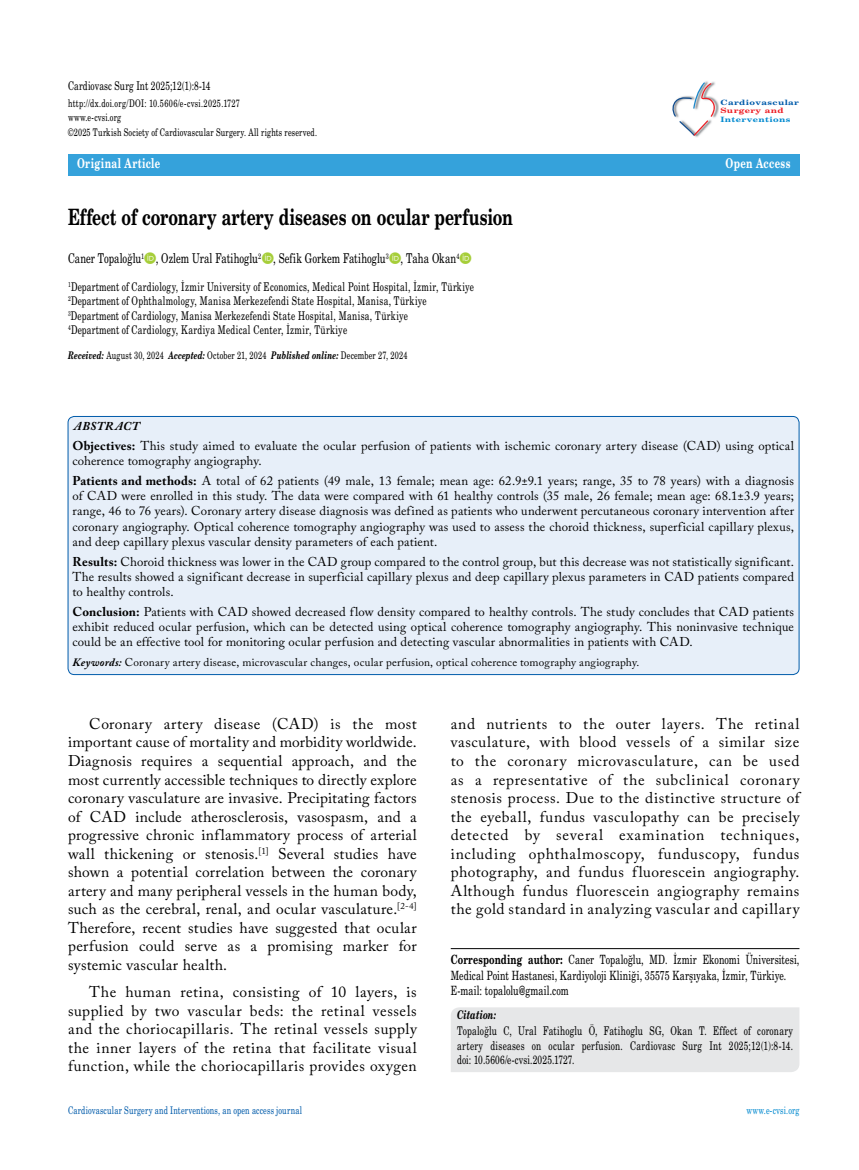
<style>
.page{position:relative;width:859px;height:1170px;background:#fff}
.page>*{position:absolute;margin:0;border:0;box-sizing:border-box;transform-origin:0 0}
.t1{font:22.5px "Madison Bold Tr";color:#000}
.t2{font:15.45px/18.6px "Adobe Caslon Pro";letter-spacing:.03em;color:#000;text-align:justify}
.t3{font:13.5px "Madison Tr";color:#000}
.t4{font:13.5px "Madison Bold Tr";letter-spacing:.03em;color:#fff}
.t5{font:12.75px/15.3px "Adobe Caslon Pro";letter-spacing:.01em;color:#000;text-align:justify}
.t6{font:12.75px/15.3px "Madison Tr";letter-spacing:.01em;color:#000}
.t7{font:12px/14.4px "Madison Tr";letter-spacing:.02em;color:#000;text-align:justify}
.t8{font:12px "Madison Bold Italic Tr";letter-spacing:.005em;color:#000}
.t9{font:italic 700 12px "Adobe Caslon Pro";letter-spacing:.04em;color:#000}
.t10{font:11.25px "Adobe Caslon Pro";letter-spacing:.02em;color:#000}
.t11{font:10.5px/14.7px "Madison Tr";letter-spacing:.02em;color:#000}
.t12{font:10.5px "Madison Tr";letter-spacing:.015em;color:#005baa}
.t13{font:10.5px "Madison Tr";letter-spacing:.015em;color:#0089cf}
.t14{font:7.35px "Madison Bold Tr";letter-spacing:.03em;color:#005baa;scale:1.8 1}
.t15{font:7.35px "Madison Bold Tr";letter-spacing:.03em;color:#0089cf;scale:1.8 1}
.t16{font:7.35px "Madison Bold Tr";letter-spacing:.03em;color:#ed1d24;scale:1.8 1}
.s1{font-family:"Madison Bold Italic Tr"}
.s2{font-weight:700}
.s3{font-weight:700;font-style:italic}
.s4{font-family:"Madison Bold Tr"}
</style>
<div class="page">
<img style="left:694px;top:81px;width:25px;height:56px">
<svg style="left:672px;top:82px;width:44px;height:54px"></svg>
<div style="left:68px;top:154px;width:731px;height:22px;background:#35a2db"></div>
<hr style="left:451px;top:948px;width:348px;height:1px;background:#000">
<div style="left:68px;top:416px;width:731px;height:258px;background:#e7eff9;border-radius:6px"></div>
<div style="left:68px;top:416px;width:731px;height:258px;border:1px solid #005baa;border-radius:6px"></div>
<div style="left:451px;top:1007px;width:348px;height:64px;background:#e6e7e8"></div>
<p class="t7" style="left:68px;top:78px;width:144px">Cardiovasc Surg Int 2025;12(1):8-14</p>
<p class="t11" style="left:68px;top:95px;width:250px">http://dx.doi.org/DOI: 10.5606/e-cvsi.2025.1727<br>www.e-cvsi.org<br>©2025 Turkish Society of Cardiovascular Surgery. All rights reserved.</p>
<p class="t14" style="left:720px;top:97px;width:45px">Cardiovascular</p>
<p class="t16" style="left:720px;top:106px;width:37px">Surgery and</p>
<p class="t15" style="left:720px;top:115px;width:40px">Interventions</p>
<p class="t4" style="left:77px;top:155px;width:85px">Original Article</p>
<p class="t4" style="left:725px;top:155px;width:66px">Open Access</p>
<h1 class="t1" style="left:68px;top:202px;width:447px">Effect of coronary artery diseases on ocular perfusion</h1>
<p class="t3" style="left:68px;top:250px;width:393px">Caner Topaloğlu<sup>1</sup> , Ozlem Ural Fatihoglu<sup>2</sup> , Sefik Gorkem Fatihoglu<sup>3</sup> , Taha Okan<sup>4</sup></p>
<p class="t7" style="left:68px;top:279px;width:408px;text-align:left"><sup>1</sup>Department of Cardiology, İzmir University of Economics, Medical Point Hospital, İzmir, Türkiye <sup>2</sup>Department of Ophthalmology, Manisa Merkezefendi State Hospital, Manisa, Türkiye <sup>3</sup>Department of Cardiology, Manisa Merkezefendi State Hospital, Manisa, Türkiye<br><sup>4</sup>Department of Cardiology, Kardiya Medical Center, İzmir, Türkiye</p>
<p class="t11" style="left:68px;top:348px;width:341px"><span class="s1">Received:</span> August 30, 2024 <span class="s1">Accepted:</span> October 21, 2024 <span class="s1">Published online:</span> December 27, 2024</p>
<p class="t9" style="left:74px;top:419px;width:67px">ABSTRACT</p>
<p class="t5" style="left:72px;top:438px;width:723px"><span class="s2">Objectives:</span> This study aimed to evaluate the ocular perfusion of patients with ischemic coronary artery disease (CAD) using optical coherence tomography angiography.</p>
<p class="t5" style="left:72px;top:472px;width:723px"><span class="s2">Patients and methods:</span> A total of 62 patients (49 male, 13 female; mean age: 62.9±9.1 years; range, 35 to 78 years) with a diagnosis of CAD were enrolled in this study. The data were compared with 61 healthy controls (35 male, 26 female; mean age: 68.1±3.9 years; range, 46 to 76 years). Coronary artery disease diagnosis was defined as patients who underwent percutaneous coronary intervention after coronary angiography. Optical coherence tomography angiography was used to assess the choroid thickness, superficial capillary plexus, and deep capillary plexus vascular density parameters of each patient.</p>
<p class="t5" style="left:72px;top:553px;width:723px"><span class="s2">Results:</span> Choroid thickness was lower in the CAD group compared to the control group, but this decrease was not statistically significant.<br>The results showed a significant decrease in superficial capillary plexus and deep capillary plexus parameters in CAD patients compared to healthy controls.</p>
<p class="t5" style="left:72px;top:603px;width:723px"><span class="s2">Conclusion:</span> Patients with CAD showed decreased flow density compared to healthy controls. The study concludes that CAD patients exhibit reduced ocular perfusion, which can be detected using optical coherence tomography angiography. This noninvasive technique could be an effective tool for monitoring ocular perfusion and detecting vascular abnormalities in patients with CAD.</p>
<p class="t10" style="left:72px;top:655px;width:568px"><span class="s3">Keywords:</span> Coronary artery disease, microvascular changes, ocular perfusion, optical coherence tomography angiography.</p>
<p class="t2" style="left:68px;top:714px;width:350px;text-indent:21px">Coronary artery disease (CAD) is the most important cause of mortality and morbidity worldwide.<br>Diagnosis requires a sequential approach, and the most currently accessible techniques to directly explore coronary vasculature are invasive. Precipitating factors of CAD include atherosclerosis, vasospasm, and a progressive chronic inflammatory process of arterial wall thickening or stenosis.<sup>[1]</sup> Several studies have shown a potential correlation between the coronary artery and many peripheral vessels in the human body, such as the cerebral, renal, and ocular vasculature.<sup>[2-4] </sup>Therefore, recent studies have suggested that ocular perfusion could serve as a promising marker for systemic vascular health.</p>
<p class="t2" style="left:68px;top:982px;width:350px;text-indent:21px">The human retina, consisting of 10 layers, is supplied by two vascular beds: the retinal vessels and the choriocapillaris. The retinal vessels supply the inner layers of the retina that facilitate visual function, while the choriocapillaris provides oxygen</p>
<p class="t2" style="left:451px;top:714px;width:350px">and nutrients to the outer layers. The retinal vasculature, with blood vessels of a similar size to the coronary microvasculature, can be used as a representative of the subclinical coronary stenosis process. Due to the distinctive structure of the eyeball, fundus vasculopathy can be precisely detected by several examination techniques, including ophthalmoscopy, funduscopy, fundus photography, and fundus fluorescein angiography.<br>Although fundus fluorescein angiography remains the gold standard in analyzing vascular and capillary</p>
<p class="t6" style="left:451px;top:951px;width:350px"><span class="s4">Corresponding author:</span> Caner Topaloğlu, MD. İzmir Ekonomi Üniversitesi,<br>Medical Point Hastanesi, Kardiyoloji Kliniği, 35575 Karşıyaka, İzmir, Türkiye.<br>E-mail: topalolu@gmail.com</p>
<p class="t8" style="left:457px;top:1006px;width:41px">Citation:</p>
<p class="t7" style="left:457px;top:1023px;width:337px">Topaloğlu C, Ural Fatihoglu Ö, Fatihoglu SG, Okan T. Effect of coronary artery diseases on ocular perfusion. Cardiovasc Surg Int 2025;12(1):8-14. doi: 10.5606/e-cvsi.2025.1727.</p>
<p class="t12" style="left:68px;top:1103px;width:235px">Cardiovascular Surgery and Interventions, an open access journal</p>
<p class="t13" style="left:746px;top:1103px;width:55px">www.e-cvsi.org</p>
</div>
